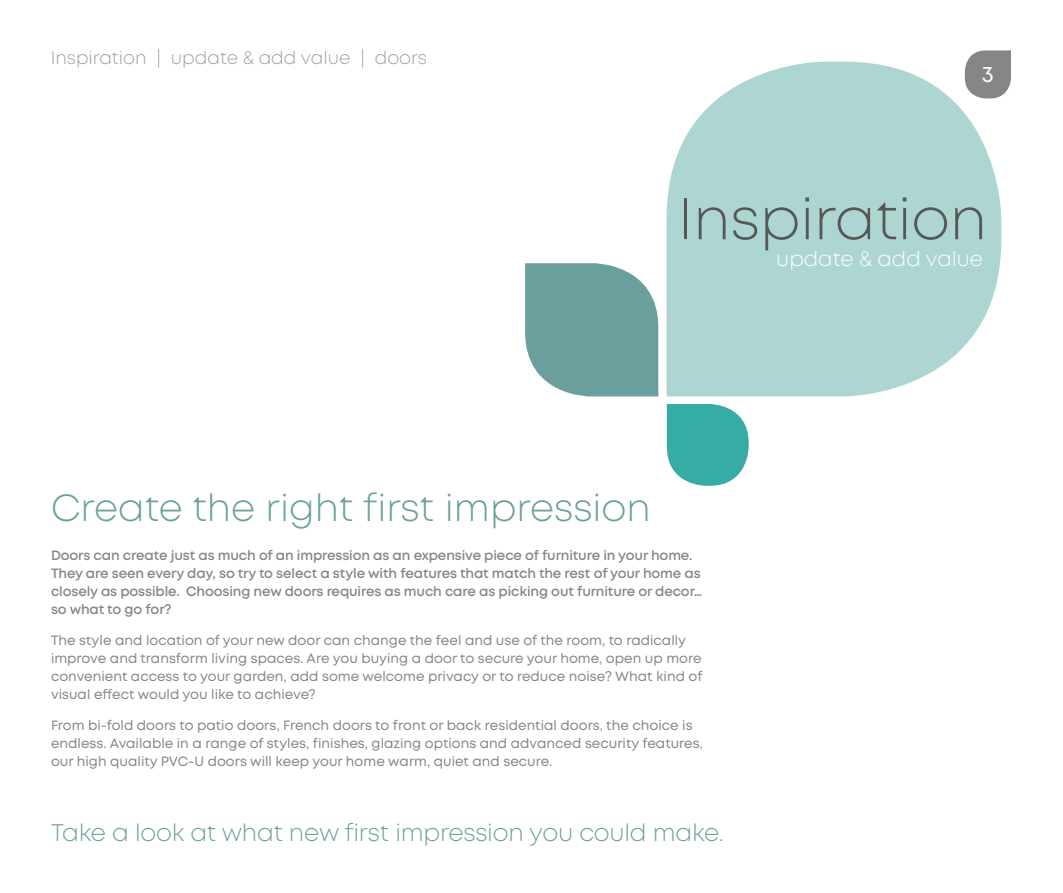
<style>
.page{position:relative;width:1063px;height:893px;background:#fff}
.page>*{position:absolute;margin:0;border:0;box-sizing:border-box;transform-origin:0 0}
.t1{font:300 58.05px "Mont";color:#575756}
.t2{font:300 37.8px "Mont";color:#6b9f9d}
.t3{font:300 24px "Mont";letter-spacing:-.01em;color:#6b9f9d}
.t4{font:22.5px "Mont";color:#fff}
.t5{font:300 20.7px "Mont";color:#fff}
.t6{font:300 18px "Mont";color:#9d9d9c}
.t7{font:13.5px/18px "Mont";color:#878686}
.t8{font:600 13.5px/18px "Mont";letter-spacing:-.01em;color:#878686}
</style>
<div class="page">
<svg style="left:967px;top:50px;width:44px;height:46px"></svg>
<svg style="left:667px;top:62px;width:334px;height:334px;background:#b6d9d6"></svg>
<svg style="left:525px;top:263px;width:133px;height:133px;background:#78a8a6"></svg>
<svg style="left:667px;top:404px;width:82px;height:82px;background:#51b7b0"></svg>
<h3 class="t6" style="left:51px;top:47px;width:378px">Inspiration | update &amp; add value | doors</h3>
<h3 class="t4" style="left:982px;top:59px;width:14px">3</h3>
<h1 class="t1" style="left:678px;top:183px;width:310px">Inspiration</h1>
<h3 class="t5" style="left:776px;top:246px;width:208px">update &amp; add value</h3>
<h2 class="t2" style="left:51px;top:484px;width:601px">Create the right first impression</h2>
<p class="t8" style="left:51px;top:547px;width:653px">Doors can create just as much of an impression as an expensive piece of furniture in your home.<br>They are seen every day, so try to select a style with features that match the rest of your home as closely as possible. Choosing new doors requires as much care as picking out furniture or decor… so what to go for?</p>
<p class="t7" style="left:51px;top:631px;width:653px">The style and location of your new door can change the feel and use of the room, to radically improve and transform living spaces. Are you buying a door to secure your home, open up more convenient access to your garden, add some welcome privacy or to reduce noise? What kind of visual effect would you like to achieve?</p>
<p class="t7" style="left:51px;top:716px;width:653px">From bi-fold doors to patio doors, French doors to front or back residential doors, the choice is endless. Available in a range of styles, finishes, glazing options and advanced security features, our high quality PVC-U doors will keep your home warm, quiet and secure.</p>
<h3 class="t3" style="left:51px;top:818px;width:674px">Take a look at what new first impression you could make.</h3>
</div>
